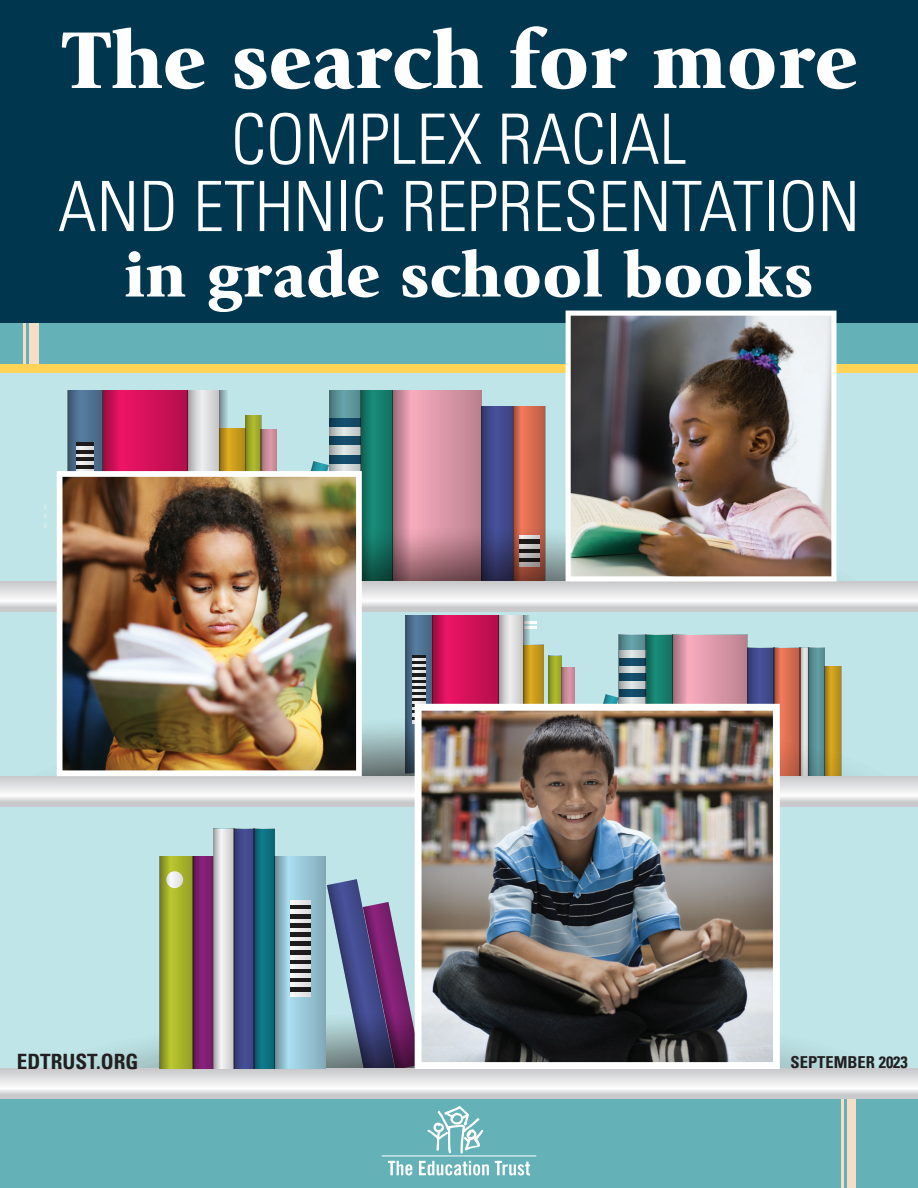
<style>
.page{position:relative;width:918px;height:1188px;background:#fff}
.page>*{position:absolute;margin:0;border:0;box-sizing:border-box;transform-origin:0 0}
.t1{font:900 84px "Giovanni Std";color:#fff}
.t2{font:300 condensed 69.45px "Univers LT";color:#fff}
.t3{font:900 66px "Giovanni Std";color:#fff}
.t4{font:700 condensed 21.15px "Univers LT";color:#231f20}
.t5{font:700 condensed 16.5px "Univers LT";color:#231f20}
</style>
<div class="page">
<div style="left:0;top:1084px;width:918px;height:104px;background:#64b1b7"></div>
<div style="left:847px;top:1098px;width:9px;height:90px;background:#f5ddc6"></div>
<hr style="left:841px;top:1098px;width:2px;height:90px;background:#f5ddc6">
<div style="left:0;top:0;width:918px;height:331px;background:#01374e"></div>
<div style="left:0;top:373px;width:918px;height:696px;background:#bfe5e8"></div>
<hr style="left:500px;top:627px;width:36px;height:2px;background:#fff">
<hr style="left:500px;top:622px;width:36px;height:2px;background:#fff">
<svg style="left:220px;top:390px;width:8px;height:38px"></svg>
<svg style="left:393px;top:390px;width:88px;height:136px;background:#d593a3"></svg>
<svg style="left:481px;top:406px;width:32px;height:120px;background:#3e4787"></svg>
<svg style="left:513px;top:406px;width:32px;height:120px;background:#cf674d"></svg>
<svg style="left:361px;top:390px;width:32px;height:136px;background:#147968"></svg>
<svg style="left:329px;top:390px;width:32px;height:81px;background:#638995"></svg>
<svg style="left:277px;top:461px;width:52px;height:10px"></svg>
<svg style="left:102px;top:390px;width:86px;height:81px;background:#ca1156"></svg>
<svg style="left:188px;top:390px;width:32px;height:81px;background:#d1d1d2"></svg>
<svg style="left:219px;top:428px;width:26px;height:43px"></svg>
<svg style="left:68px;top:390px;width:34px;height:81px;background:#536e86"></svg>
<svg style="left:245px;top:415px;width:16px;height:56px"></svg>
<svg style="left:261px;top:430px;width:16px;height:41px"></svg>
<svg style="left:37px;top:526px;width:847px;height:55px;background:#8a878f"></svg>
<svg style="left:0;top:581px;width:918px;height:30px"></svg>
<svg style="left:523px;top:616px;width:7px;height:29px"></svg>
<svg style="left:432px;top:616px;width:67px;height:88px;background:#ca1156"></svg>
<svg style="left:499px;top:616px;width:24px;height:88px;background:#d2d2d3"></svg>
<svg style="left:523px;top:645px;width:21px;height:59px"></svg>
<svg style="left:405px;top:616px;width:27px;height:100px;background:#596f84"></svg>
<svg style="left:825px;top:666px;width:16px;height:50px"></svg>
<svg style="left:672px;top:635px;width:75px;height:69px;background:#d393a2"></svg>
<svg style="left:747px;top:648px;width:27px;height:56px;background:#3e4686"></svg>
<svg style="left:774px;top:648px;width:27px;height:68px;background:#cb654c"></svg>
<svg style="left:801px;top:648px;width:7px;height:68px"></svg>
<svg style="left:808px;top:648px;width:17px;height:68px"></svg>
<svg style="left:646px;top:635px;width:26px;height:69px;background:#167c6a"></svg>
<svg style="left:619px;top:635px;width:27px;height:69px;background:#6f8f9a"></svg>
<svg style="left:575px;top:694px;width:44px;height:10px"></svg>
<svg style="left:548px;top:656px;width:14px;height:48px"></svg>
<svg style="left:562px;top:668px;width:13px;height:36px"></svg>
<svg style="left:327px;top:879px;width:88px;height:130px;background:#827ea9"></svg>
<svg style="left:11px;top:1009px;width:889px;height:60px;background:#a7c0cb"></svg>
<svg style="left:0;top:1069px;width:918px;height:30px;background:#dedee0"></svg>
<div style="left:0;top:363px;width:918px;height:10px;background:#fed356"></div>
<div style="left:0;top:323px;width:918px;height:40px;background:#64b1b7"></div>
<div style="left:30px;top:323px;width:9px;height:40px;background:#f5ddc6"></div>
<hr style="left:23px;top:323px;width:3px;height:40px;background:#f5ddc6">
<img style="left:566px;top:311px;width:271px;height:270px">
<svg style="left:8px;top:716px;width:897px;height:60px;background:#aabab2"></svg>
<svg style="left:0;top:776px;width:918px;height:30px"></svg>
<img style="left:415px;top:704px;width:365px;height:365px">
<div style="left:213px;top:829px;width:8px;height:240px;background:#9c9a9b"></div>
<svg style="left:275px;top:856px;width:51px;height:213px;background:#8fb2c0"></svg>
<svg style="left:193px;top:856px;width:21px;height:213px;background:#77216b"></svg>
<svg style="left:214px;top:829px;width:20px;height:240px"></svg>
<svg style="left:254px;top:829px;width:21px;height:240px;background:#0c6878"></svg>
<div style="left:234px;top:829px;width:20px;height:240px;background:linear-gradient(to right,#3c4583,#434c90)"></div>
<svg style="left:160px;top:856px;width:33px;height:213px;background:#a2ad2d"></svg>
<svg style="left:388px;top:1161px;width:24px;height:14px"></svg>
<svg style="left:419px;top:1161px;width:70px;height:14px"></svg>
<svg style="left:495px;top:1161px;width:35px;height:14px"></svg>
<svg style="left:427px;top:1106px;width:56px;height:48px"></svg>
<hr style="left:382px;top:1155px;width:154px;height:1px;background:#fff">
<img style="left:57px;top:471px;width:305px;height:305px">
<p class="t1" style="left:62px;top:10px;width:796px">The search for more</p>
<p class="t2" style="left:231px;top:98px;width:457px">COMPLEX RACIAL</p>
<p class="t2" style="left:58px;top:165px;width:804px">AND ETHNIC REPRESENTATION</p>
<p class="t3" style="left:124px;top:235px;width:691px">in grade school books</p>
<p class="t4" style="left:17px;top:1048px;width:123px">EDTRUST.ORG</p>
<p class="t5" style="left:791px;top:1052px;width:119px">SEPTEMBER 2023</p>
</div>
